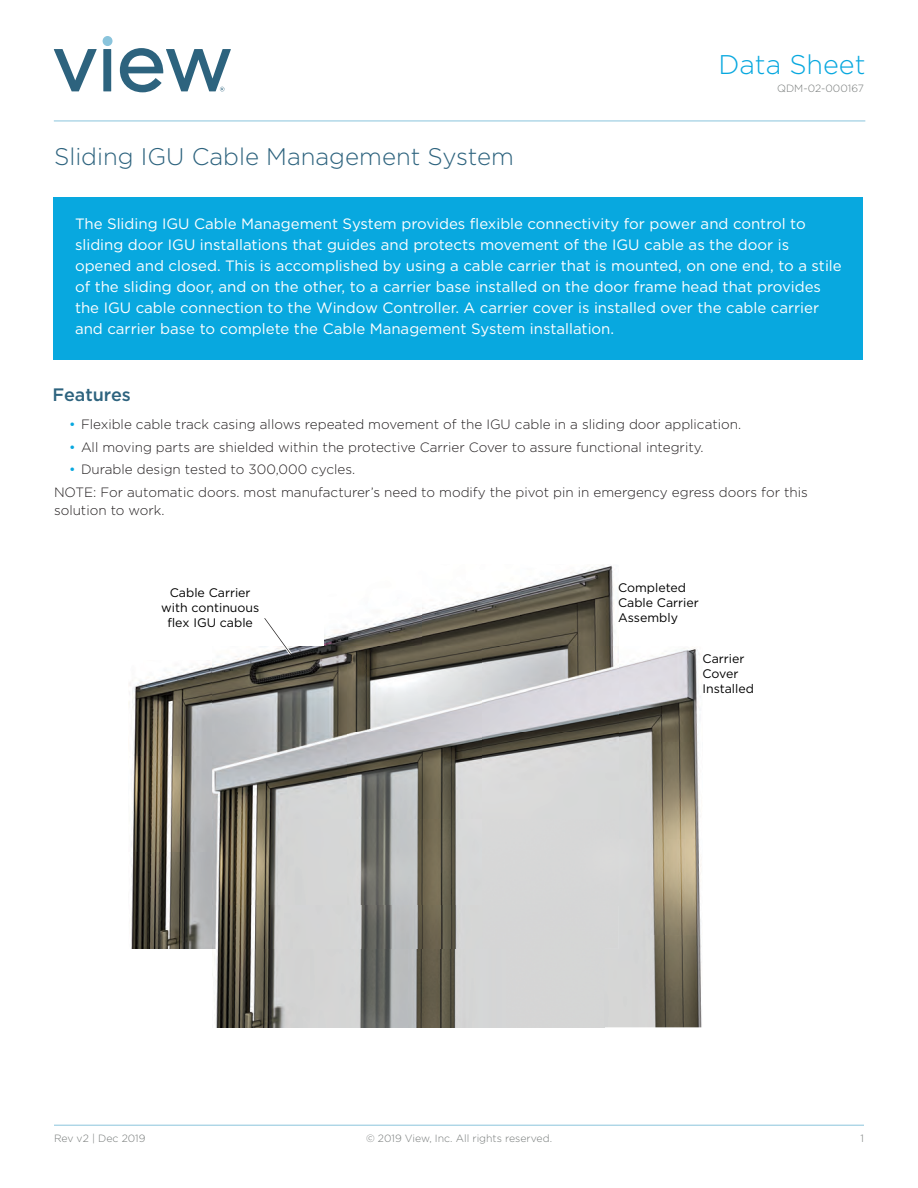
<style>
.page{position:relative;width:918px;height:1188px;background:#fff}
.page>*{position:absolute;margin:0;border:0;box-sizing:border-box;transform-origin:0 0}
.Body_copy_white{font:300 27px "Gotham";color:#08a8df}
.Intro_copy{font:300 24px "Gotham";color:#2d637e}
.Subhead_1{font:500 18px "Gotham";color:#2d637e}
.Intro_copy-2{font:15px/21px "Gotham";color:#fff}
.Body_Copy{font:300 13.5px/18px "Gotham";color:#231f20}
.t1{font:12.45px/15.1px "Gotham";color:#000}
.t2{font:300 10.5px "Gotham";color:#767a79}
.s1{font-weight:400;color:#08a8df}
</style>
<div class="page">
<svg style="left:54px;top:49px;width:43px;height:42px"></svg>
<div style="left:103px;top:49px;width:8px;height:42px;background:#2d637e"></div>
<div style="left:103px;top:36px;width:10px;height:10px;background:#8ac4dc;border-radius:50%"></div>
<svg style="left:120px;top:48px;width:111px;height:44px"></svg>
<hr style="left:54px;top:121px;width:811px;height:1px;background:#8ac4dc">
<hr style="left:54px;top:1125px;width:810px;height:1px;background:#8ac4dc">
<div style="left:53px;top:197px;width:810px;height:163px;background:#08a8df"></div>
<img style="left:324px;top:565px;width:290px;height:81px">
<img style="left:128px;top:663px;width:85px;height:286px">
<img style="left:618px;top:647px;width:83px;height:288px">
<img style="left:214px;top:949px;width:390px;height:78px">
<img style="left:604px;top:935px;width:98px;height:92px">
<img style="left:213px;top:646px;width:405px;height:303px">
<svg style="left:263px;top:646px;width:29px;height:9px"></svg>
<svg style="left:264px;top:618px;width:27px;height:36px"></svg>
<p class="Intro_copy" style="left:54px;top:141px;width:461px">Sliding IGU Cable Management System</p>
<p class="Body_copy_white" style="left:718px;top:47px;width:149px">Data Sheet</p>
<p class="t2" style="left:777px;top:82px;width:88px">QDM-02-000167</p>
<p class="Intro_copy-2" style="left:75px;top:213px;width:768px">The Sliding IGU Cable Management System provides flexible connectivity for power and control to sliding door IGU installations that guides and protects movement of the IGU cable as the door is opened and closed. This is accomplished by using a cable carrier that is mounted, on one end, to a stile of the sliding door, and on the other, to a carrier base installed on the door frame head that provides the IGU cable connection to the Window Controller. A carrier cover is installed over the cable carrier and carrier base to complete the Cable Management System installation.</p>
<p class="Subhead_1" style="left:52px;top:383px;width:80px">Features</p>
<p class="Body_Copy" style="left:69px;top:415px;width:674px"><span class="s1">•</span> Flexible cable track casing allows repeated movement of the IGU cable in a sliding door application.</p>
<p class="Body_Copy" style="left:69px;top:438px;width:636px"><span class="s1">•</span> All moving parts are shielded within the protective Carrier Cover to assure functional integrity.</p>
<p class="Body_Copy" style="left:69px;top:460px;width:288px"><span class="s1">•</span> Durable design tested to 300,000 cycles.</p>
<p class="Body_Copy" style="left:54px;top:483px;width:755px">NOTE: For automatic doors. most manufacturer’s need to modify the pivot pin in emergency egress doors for this solution to work.</p>
<p class="t1" style="left:161px;top:585px;width:100px;text-align:center">Cable Carrier with continuous flex IGU cable</p>
<p class="t1" style="left:618px;top:580px;width:82px">Completed<br>Cable Carrier<br>Assembly</p>
<p class="t1" style="left:703px;top:651px;width:53px">Carrier<br>Cover<br>Installed</p>
<p class="t2" style="left:54px;top:1132px;width:93px">Rev v2 | Dec 2019</p>
<p class="t2" style="left:366px;top:1132px;width:188px">© 2019 View, Inc. All rights reserved.</p>
<p class="t2" style="left:860px;top:1132px;width:5px">1</p>
</div>
